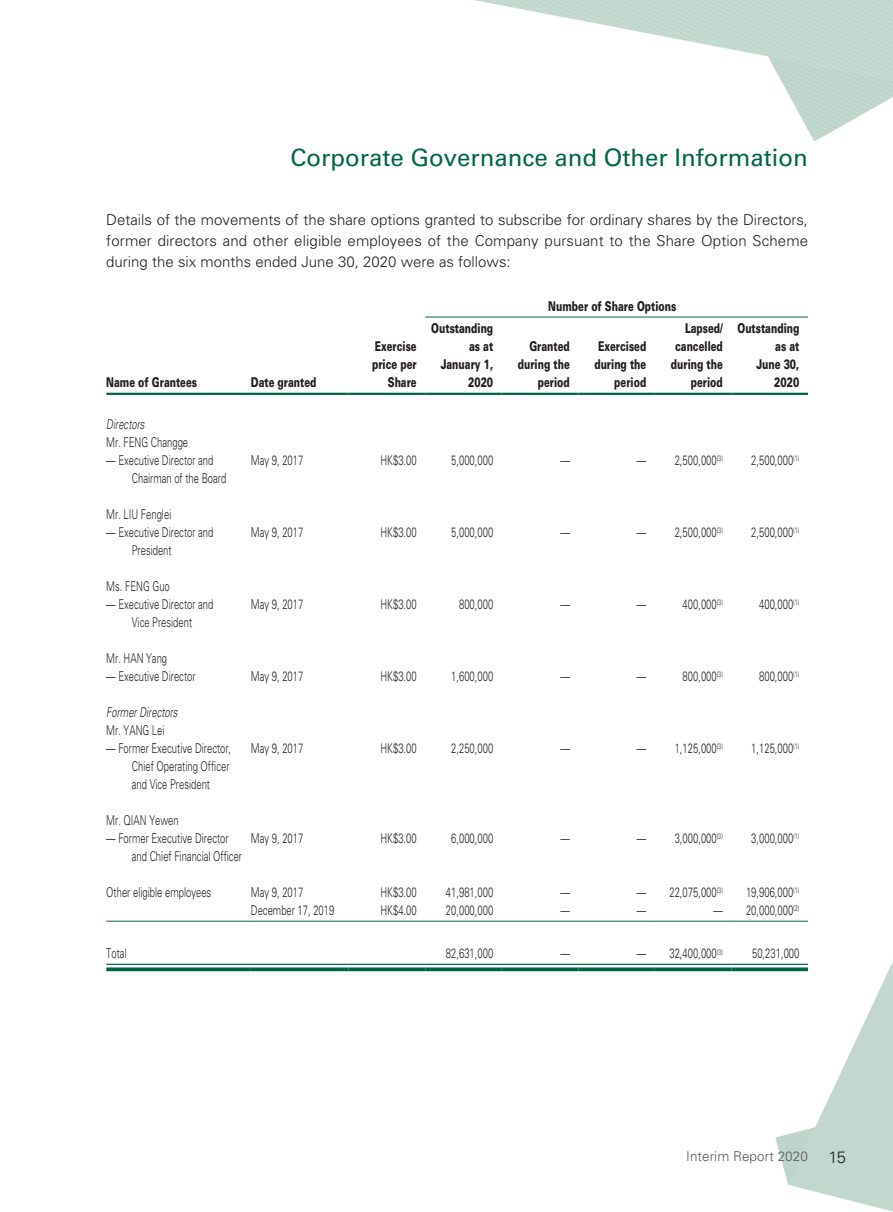
<style>
.page{position:relative;width:893px;height:1212px;background:#fff}
.page>*{position:absolute;margin:0;border:0;box-sizing:border-box;transform-origin:0 0}
.t1{font:24px "Univers LT Std";color:#006548}
._00_txt{font:300 15px/21px "Univers LT Std";color:#231f20;text-align:justify}
._50_Table_txt{font:300 13.5px/18px "Univers LT Std";color:#231f20;scale:.7 1}
._50_Table_txt-2{font:900 13.5px/18px "Univers LT Std";color:#231f20;text-align:right;scale:.7 1}
._50_Table_txt-3{font:italic 300 13.5px "Univers LT Std";color:#231f20;scale:.7 1}
.t2{font:300 13.5px "Univers LT Std";letter-spacing:.005em;color:#57585a}
.s1{font-size:16.5px;color:#231f20}
</style>
<div class="page">
<img style="left:106px;top:0;width:787px;height:1212px">
<hr style="left:425px;top:317px;width:77px;height:1px;background:#006548">
<hr style="left:502px;top:317px;width:229px;height:1px;background:#006548">
<hr style="left:731px;top:317px;width:77px;height:1px;background:#006548">
<hr style="left:106px;top:393px;width:145px;height:2px;background:#006548">
<hr style="left:251px;top:393px;width:98px;height:2px;background:#006548">
<hr style="left:349px;top:393px;width:76px;height:2px;background:#006548">
<hr style="left:425px;top:393px;width:77px;height:2px;background:#006548">
<hr style="left:502px;top:393px;width:76px;height:2px;background:#006548">
<hr style="left:578px;top:393px;width:77px;height:2px;background:#006548">
<hr style="left:655px;top:393px;width:76px;height:2px;background:#006548">
<hr style="left:731px;top:393px;width:77px;height:2px;background:#006548">
<hr style="left:106px;top:921px;width:145px;height:1px;background:#006548">
<hr style="left:251px;top:921px;width:98px;height:1px;background:#006548">
<hr style="left:349px;top:921px;width:76px;height:1px;background:#006548">
<hr style="left:425px;top:921px;width:77px;height:1px;background:#006548">
<hr style="left:502px;top:921px;width:76px;height:1px;background:#006548">
<hr style="left:578px;top:921px;width:77px;height:1px;background:#006548">
<hr style="left:655px;top:921px;width:76px;height:1px;background:#006548">
<hr style="left:731px;top:921px;width:77px;height:1px;background:#006548">
<hr style="left:106px;top:964px;width:145px;height:1px;background:#006548">
<svg style="left:106px;top:967px;width:145px;height:4px"></svg>
<hr style="left:251px;top:964px;width:98px;height:1px;background:#006548">
<svg style="left:251px;top:967px;width:98px;height:4px"></svg>
<hr style="left:349px;top:964px;width:76px;height:1px;background:#006548">
<svg style="left:349px;top:967px;width:76px;height:4px"></svg>
<hr style="left:425px;top:964px;width:77px;height:1px;background:#006548">
<svg style="left:425px;top:967px;width:77px;height:4px"></svg>
<hr style="left:502px;top:964px;width:76px;height:1px;background:#006548">
<svg style="left:502px;top:967px;width:76px;height:4px"></svg>
<hr style="left:578px;top:964px;width:77px;height:1px;background:#006548">
<svg style="left:578px;top:967px;width:77px;height:4px"></svg>
<hr style="left:655px;top:964px;width:76px;height:1px;background:#006548">
<svg style="left:655px;top:967px;width:76px;height:4px"></svg>
<hr style="left:731px;top:964px;width:77px;height:1px;background:#006548">
<svg style="left:731px;top:967px;width:77px;height:4px"></svg>
<h1 class="t1" style="left:290px;top:143px;width:519px">Corporate Governance and Other Information</h1>
<p class="_00_txt" style="left:106px;top:209px;width:703px">Details of the movements of the share options granted to subscribe for ordinary shares by the Directors, former directors and other eligible employees of the Company pursuant to the Share Option Scheme during the six months ended June 30, 2020 were as follows:</p>
<p class="_50_Table_txt-2" style="left:548px;top:297px;width:184px">Number of Share Options</p>
<p class="_50_Table_txt-2" style="left:106px;top:373px;width:131px">Name of Grantees</p>
<p class="_50_Table_txt-2" style="left:251px;top:373px;width:95px">Date granted</p>
<p class="_50_Table_txt-2" style="left:372px;top:337px;width:65px">Exercise price per<br>Share</p>
<p class="_50_Table_txt-2" style="left:431px;top:319px;width:90px">Outstanding as at</p>
<p class="_50_Table_txt-2" style="left:441px;top:355px;width:76px">January 1,<br>2020</p>
<p class="_50_Table_txt-2" style="left:518px;top:337px;width:76px">Granted during the period</p>
<p class="_50_Table_txt-2" style="left:594px;top:337px;width:76px">Exercised during the period</p>
<p class="_50_Table_txt-2" style="left:671px;top:319px;width:76px">Lapsed/ cancelled during the period</p>
<p class="_50_Table_txt-2" style="left:737px;top:319px;width:90px">Outstanding as at</p>
<p class="_50_Table_txt-2" style="left:756px;top:355px;width:63px">June 30,<br>2020</p>
<p class="_50_Table_txt-3" style="left:106px;top:416px;width:56px">Directors</p>
<p class="_50_Table_txt" style="left:106px;top:433px;width:119px">Mr. FENG Changge</p>
<p class="_50_Table_txt" style="left:132px;top:451px;width:137px;text-indent:-26px">— Executive Director and<br>Chairman of the Board</p>
<p class="_50_Table_txt" style="left:251px;top:451px;width:77px">May 9, 2017</p>
<p class="_50_Table_txt" style="left:380px;top:451px;width:53px">HK$3.00</p>
<p class="_50_Table_txt" style="left:451px;top:451px;width:62px">5,000,000</p>
<p class="_50_Table_txt" style="left:560px;top:451px;width:15px">—</p>
<p class="_50_Table_txt" style="left:637px;top:451px;width:15px">—</p>
<p class="_50_Table_txt" style="left:675px;top:451px;width:70px">2,500,000<sup>(3)</sup></p>
<p class="_50_Table_txt" style="left:751px;top:451px;width:70px">2,500,000<sup>(1)</sup></p>
<p class="_50_Table_txt" style="left:106px;top:505px;width:95px">Mr. LIU Fenglei</p>
<p class="_50_Table_txt" style="left:132px;top:523px;width:118px;text-indent:-26px">— Executive Director and<br>President</p>
<p class="_50_Table_txt" style="left:251px;top:523px;width:77px">May 9, 2017</p>
<p class="_50_Table_txt" style="left:380px;top:523px;width:53px">HK$3.00</p>
<p class="_50_Table_txt" style="left:451px;top:523px;width:62px">5,000,000</p>
<p class="_50_Table_txt" style="left:560px;top:523px;width:15px">—</p>
<p class="_50_Table_txt" style="left:637px;top:523px;width:15px">—</p>
<p class="_50_Table_txt" style="left:675px;top:523px;width:70px">2,500,000<sup>(3)</sup></p>
<p class="_50_Table_txt" style="left:751px;top:523px;width:70px">2,500,000<sup>(1)</sup></p>
<p class="_50_Table_txt" style="left:106px;top:577px;width:92px">Ms. FENG Guo</p>
<p class="_50_Table_txt" style="left:106px;top:595px;width:155px;text-align:center">— Executive Director and<br>Vice President</p>
<p class="_50_Table_txt" style="left:251px;top:595px;width:77px">May 9, 2017</p>
<p class="_50_Table_txt" style="left:380px;top:595px;width:53px">HK$3.00</p>
<p class="_50_Table_txt" style="left:459px;top:595px;width:50px">800,000</p>
<p class="_50_Table_txt" style="left:560px;top:595px;width:15px">—</p>
<p class="_50_Table_txt" style="left:637px;top:595px;width:15px">—</p>
<p class="_50_Table_txt" style="left:683px;top:595px;width:59px">400,000<sup>(3)</sup></p>
<p class="_50_Table_txt" style="left:759px;top:595px;width:59px">400,000<sup>(1)</sup></p>
<p class="_50_Table_txt" style="left:106px;top:649px;width:89px">Mr. HAN Yang</p>
<p class="_50_Table_txt" style="left:106px;top:667px;width:129px">— Executive Director</p>
<p class="_50_Table_txt" style="left:251px;top:667px;width:77px">May 9, 2017</p>
<p class="_50_Table_txt" style="left:380px;top:667px;width:53px">HK$3.00</p>
<p class="_50_Table_txt" style="left:451px;top:667px;width:62px">1,600,000</p>
<p class="_50_Table_txt" style="left:560px;top:667px;width:15px">—</p>
<p class="_50_Table_txt" style="left:637px;top:667px;width:15px">—</p>
<p class="_50_Table_txt" style="left:683px;top:667px;width:59px">800,000<sup>(3)</sup></p>
<p class="_50_Table_txt" style="left:759px;top:667px;width:59px">800,000<sup>(1)</sup></p>
<p class="_50_Table_txt-3" style="left:106px;top:704px;width:104px">Former Directors</p>
<p class="_50_Table_txt" style="left:106px;top:721px;width:85px">Mr. YANG Lei</p>
<p class="_50_Table_txt" style="left:132px;top:739px;width:144px;text-indent:-26px">— Former Executive Director,<br>Chief Operating Officer and Vice President</p>
<p class="_50_Table_txt" style="left:251px;top:739px;width:77px">May 9, 2017</p>
<p class="_50_Table_txt" style="left:380px;top:739px;width:53px">HK$3.00</p>
<p class="_50_Table_txt" style="left:451px;top:739px;width:62px">2,250,000</p>
<p class="_50_Table_txt" style="left:560px;top:739px;width:15px">—</p>
<p class="_50_Table_txt" style="left:637px;top:739px;width:15px">—</p>
<p class="_50_Table_txt" style="left:675px;top:739px;width:70px">1,125,000<sup>(3)</sup></p>
<p class="_50_Table_txt" style="left:751px;top:739px;width:70px">1,125,000<sup>(1)</sup></p>
<p class="_50_Table_txt" style="left:106px;top:811px;width:105px">Mr. QIAN Yewen</p>
<p class="_50_Table_txt" style="left:132px;top:829px;width:159px;text-indent:-26px">— Former Executive Director and Chief Financial Officer</p>
<p class="_50_Table_txt" style="left:251px;top:829px;width:77px">May 9, 2017</p>
<p class="_50_Table_txt" style="left:380px;top:829px;width:53px">HK$3.00</p>
<p class="_50_Table_txt" style="left:451px;top:829px;width:62px">6,000,000</p>
<p class="_50_Table_txt" style="left:560px;top:829px;width:15px">—</p>
<p class="_50_Table_txt" style="left:637px;top:829px;width:15px">—</p>
<p class="_50_Table_txt" style="left:675px;top:829px;width:70px">3,000,000<sup>(3)</sup></p>
<p class="_50_Table_txt" style="left:751px;top:829px;width:70px">3,000,000<sup>(1)</sup></p>
<p class="_50_Table_txt" style="left:106px;top:883px;width:152px">Other eligible employees</p>
<p class="_50_Table_txt" style="left:251px;top:883px;width:77px">May 9, 2017</p>
<p class="_50_Table_txt" style="left:380px;top:883px;width:53px">HK$3.00</p>
<p class="_50_Table_txt" style="left:446px;top:883px;width:69px">41,981,000</p>
<p class="_50_Table_txt" style="left:560px;top:883px;width:15px">—</p>
<p class="_50_Table_txt" style="left:637px;top:883px;width:15px">—</p>
<p class="_50_Table_txt" style="left:669px;top:883px;width:78px">22,075,000<sup>(3)</sup></p>
<p class="_50_Table_txt" style="left:746px;top:883px;width:78px">19,906,000<sup>(1)</sup></p>
<p class="_50_Table_txt" style="left:251px;top:901px;width:121px">December 17, 2019</p>
<p class="_50_Table_txt" style="left:380px;top:901px;width:53px">HK$4.00</p>
<p class="_50_Table_txt" style="left:446px;top:901px;width:69px">20,000,000</p>
<p class="_50_Table_txt" style="left:560px;top:901px;width:15px">—</p>
<p class="_50_Table_txt" style="left:637px;top:901px;width:15px">—</p>
<p class="_50_Table_txt" style="left:713px;top:901px;width:15px">—</p>
<p class="_50_Table_txt" style="left:746px;top:901px;width:78px">20,000,000<sup>(2)</sup></p>
<p class="_50_Table_txt" style="left:106px;top:944px;width:31px">Total</p>
<p class="_50_Table_txt" style="left:446px;top:944px;width:69px">82,631,000</p>
<p class="_50_Table_txt" style="left:560px;top:944px;width:15px">—</p>
<p class="_50_Table_txt" style="left:637px;top:944px;width:15px">—</p>
<p class="_50_Table_txt" style="left:669px;top:944px;width:78px">32,400,000<sup>(3)</sup></p>
<p class="_50_Table_txt" style="left:752px;top:944px;width:69px">50,231,000</p>
<p class="t2" style="left:686px;top:1148px;width:161px">Interim Report 2020 <span class="s1">15</span></p>
</div>
